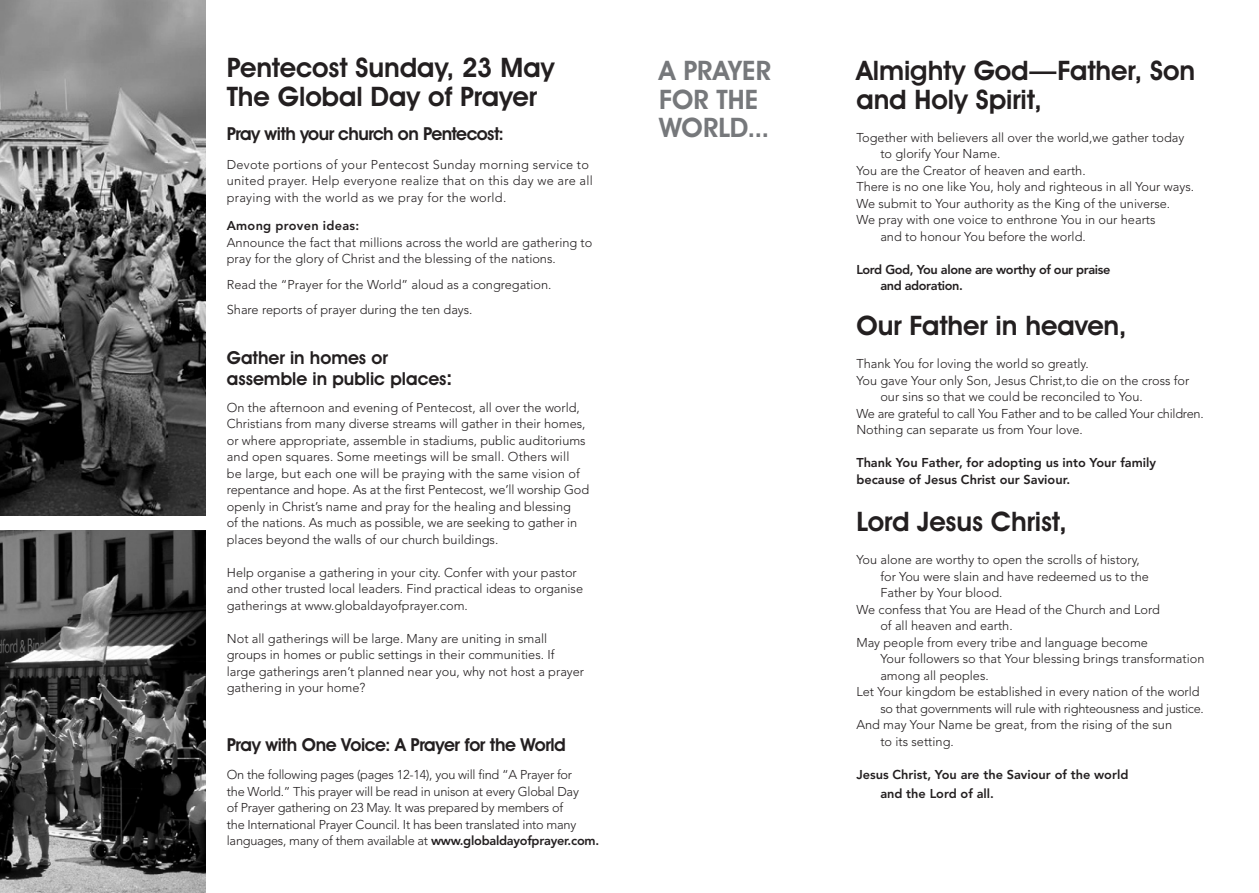
<style>
.page{position:relative;width:1259px;height:893px;background:#fff}
.page>*{position:absolute;margin:0;border:0;box-sizing:border-box;transform-origin:0 0}
.t1{font:600 27px/28.5px "Avant Garde IT Cby BT";letter-spacing:-.005em;color:#231f20}
.t2{font:600 27px/28.5px "Avant Garde IT Cby BT";letter-spacing:.005em;color:#76787b}
.t3{font:600 18px "Avant Garde IT Cby BT";letter-spacing:-.02em;color:#231f20}
.t4{font:600 18px/21px "Avant Garde IT Cby BT";color:#231f20}
.t5{font:300 12.75px/16.5px "Avenir";color:#231f20}
.t6{font:300 12.75px/16.5px "Avenir";letter-spacing:-.02em;color:#231f20}
.t7{font:300 12.75px/16.5px "Avenir";letter-spacing:.02em;color:#231f20}
.t8{font:800 12.75px/16.5px "Avenir";color:#231f20}
.t9{font:800 12.75px/16.5px "Avenir";letter-spacing:-.03em;color:#231f20}
.t10{font:800 12.75px "Avenir";letter-spacing:.02em;color:#231f20}
.s1{font-size:21px}
.s2{font-weight:800}
</style>
<div class="page">
<img style="left:0;top:0;width:206px;height:516px">
<img style="left:0;top:530px;width:206px;height:363px">
<p class="t1" style="left:227px;top:53px;width:329px">Pentecost Sunday, 23 May<br>The Global Day of Prayer</p>
<p class="t2" style="left:659px;top:56px;width:113px">A PRAYER<br>FOR THE</p>
<p class="t3" style="left:227px;top:123px;width:279px">Pray with your church on Pentecost:</p>
<p class="t2" style="left:659px;top:113px;width:112px">WORLD...</p>
<p class="t7" style="left:227px;top:156px;width:367px">Devote portions of your Pentecost Sunday morning service to united prayer. Help everyone realize that on this day we are all praying with the world as we pray for the world.</p>
<p class="t10" style="left:227px;top:218px;width:134px">Among proven ideas:</p>
<p class="t5" style="left:227px;top:234px;width:367px">Announce the fact that millions across the world are gathering to pray for the glory of Christ and the blessing of the nations.</p>
<p class="t5" style="left:227px;top:276px;width:326px">Read the “Prayer for the World” aloud as a congregation.</p>
<p class="t5" style="left:227px;top:302px;width:247px">Share reports of prayer during the ten days.</p>
<p class="t4" style="left:227px;top:347px;width:227px">Gather in homes or assemble in public places<span class="s1">:</span></p>
<p class="t5" style="left:227px;top:399px;width:364px">On the afternoon and evening of Pentecost, all over the world, Christians from many diverse streams will gather in their homes, or where appropriate, assemble in stadiums, public auditoriums and open squares. Some meetings will be small. Others will<br>be large, but each one will be praying with the same vision of repentance and hope. As at the first Pentecost, we’ll worship God openly in Christ’s name and pray for the healing and blessing<br>of the nations. As much as possible, we are seeking to gather in places beyond the walls of our church buildings.</p>
<p class="t5" style="left:227px;top:564px;width:358px">Help organise a gathering in your city. Confer with your pastor and other trusted local leaders. Find practical ideas to organise gatherings at www.globaldayofprayer.com.</p>
<p class="t5" style="left:227px;top:630px;width:359px">Not all gatherings will be large. Many are uniting in small groups in homes or public settings in their communities. If large gatherings aren’t planned near you, why not host a prayer gathering in your home?</p>
<p class="t3" style="left:227px;top:733px;width:340px">Pray with One Voice: A Prayer for the World</p>
<p class="t6" style="left:227px;top:766px;width:374px">On the following pages (pages 12-14), you will find “A Prayer for<br>the World.” This prayer will be read in unison at every Global Day<br>of Prayer gathering on 23 May. It was prepared by members of<br>the International Prayer Council. It has been translated into many languages, many of them available at <span class="s2">www.globaldayofprayer.com.</span></p>
<p class="t1" style="left:856px;top:56px;width:340px">Almighty God—Father, Son and Holy Spirit,</p>
<p class="t5" style="left:880px;top:129px;width:305px;text-indent:-24px">Together with believers all over the world,we gather today to glorify Your Name.</p>
<p class="t5" style="left:856px;top:162px;width:231px">You are the Creator of heaven and earth.</p>
<p class="t5" style="left:856px;top:178px;width:339px">There is no one like You, holy and righteous in all Your ways.</p>
<p class="t5" style="left:856px;top:195px;width:315px">We submit to Your authority as the King of the universe.</p>
<p class="t5" style="left:856px;top:211px;width:301px">We pray with one voice to enthrone You in our hearts</p>
<p class="t5" style="left:880px;top:228px;width:207px">and to honour You before the world.</p>
<p class="t9" style="left:880px;top:261px;width:232px;text-indent:-24px">Lord God, You alone are worthy of our praise and adoration.</p>
<p class="t1" style="left:856px;top:311px;width:272px">Our Father in heaven,</p>
<p class="t5" style="left:856px;top:355px;width:234px">Thank You for loving the world so greatly.</p>
<p class="t5" style="left:880px;top:372px;width:310px;text-indent:-24px">You gave Your only Son, Jesus Christ,to die on the cross for our sins so that we could be reconciled to You.</p>
<p class="t6" style="left:856px;top:405px;width:349px">We are grateful to call You Father and to be called Your children.</p>
<p class="t5" style="left:856px;top:421px;width:228px">Nothing can separate us from Your love.</p>
<p class="t8" style="left:856px;top:454px;width:301px">Thank You Father, for adopting us into Your family because of Jesus Christ our Saviour.</p>
<p class="t1" style="left:856px;top:507px;width:212px">Lord Jesus Christ,</p>
<p class="t5" style="left:856px;top:551px;width:285px">You alone are worthy to open the scrolls of history,</p>
<p class="t5" style="left:880px;top:568px;width:270px">for You were slain and have redeemed us to the</p>
<p class="t5" style="left:880px;top:584px;width:124px">Father by Your blood.</p>
<p class="t5" style="left:856px;top:601px;width:305px">We confess that You are Head of the Church and Lord</p>
<p class="t5" style="left:880px;top:617px;width:134px">of all heaven and earth.</p>
<p class="t5" style="left:880px;top:634px;width:326px;text-indent:-24px">May people from every tribe and language become<br>Your followers so that Your blessing brings transformation among all peoples.</p>
<p class="t5" style="left:856px;top:683px;width:345px">Let Your kingdom be established in every nation of the world</p>
<p class="t6" style="left:880px;top:700px;width:325px">so that governments will rule with righteousness and justice.</p>
<p class="t5" style="left:856px;top:716px;width:317px">And may Your Name be great, from the rising of the sun</p>
<p class="t5" style="left:880px;top:733px;width:75px">to its setting.</p>
<p class="t8" style="left:880px;top:765px;width:249px;line-height:18.9px;text-indent:-24px">Jesus Christ, You are the Saviour of the world and the Lord of all.</p>
</div>
